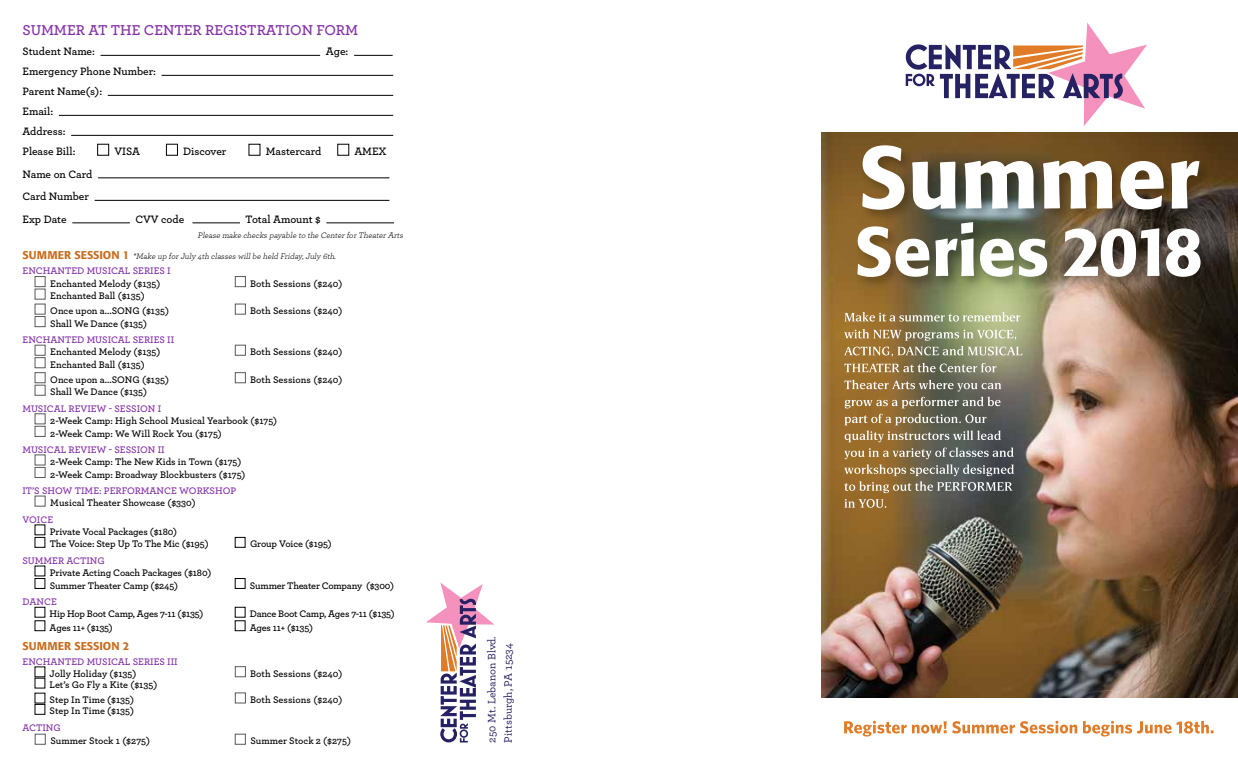
<style>
.page{position:relative;width:1238px;height:765px;background:#fff}
.page>*{position:absolute;margin:0;border:0;box-sizing:border-box;transform-origin:0 0}
.t1{font:500 87.5px "Formata";color:#fff}
.t2{font:500 68.75px "Formata";color:#fff}
.t3{font:600 15px "Archer";color:#8331a7}
.t4{font:600 11.38px "Archer";color:#000}
.t5{font:600 11.25px/20px "Archer";color:#000}
.t6{font:500 11.25px/16.2px "Archer";color:#252162}
.t7{font:500 11.25px "Formata";color:#c76e21}
.t8{font:600 10px/12.5px "Archer";letter-spacing:-.005em;color:#000}
.t9{font:600 10px "Archer";color:#8331a7}
.t10{font:italic 8.38px "Archer";color:#000}
.s1{font-family:"Formata";font-weight:500;font-style:normal;font-size:11.25px;color:#c76e21}
</style>
<div class="page">
<svg style="left:426px;top:583px;width:68px;height:159px"></svg>
<hr style="left:101px;top:55px;width:219px;height:1px;background:#000">
<hr style="left:354px;top:55px;width:39px;height:1px;background:#000">
<hr style="left:162px;top:75px;width:231px;height:1px;background:#000">
<hr style="left:108px;top:95px;width:285px;height:1px;background:#000">
<hr style="left:59px;top:115px;width:334px;height:1px;background:#000">
<hr style="left:71px;top:135px;width:322px;height:1px;background:#000">
<div style="left:98px;top:144px;width:11px;height:11px;border:1px solid #000"></div>
<div style="left:166px;top:144px;width:12px;height:11px;border:1px solid #000"></div>
<hr style="left:98px;top:178px;width:291px;height:1px;background:#000">
<hr style="left:95px;top:200px;width:294px;height:1px;background:#000">
<hr style="left:72px;top:223px;width:58px;height:1px;background:#000">
<hr style="left:192px;top:223px;width:48px;height:1px;background:#000">
<hr style="left:326px;top:223px;width:68px;height:1px;background:#000">
<div style="left:35px;top:276px;width:10px;height:11px;border:1px solid #58595b"></div>
<div style="left:235px;top:276px;width:10px;height:11px;border:1px solid #58595b"></div>
<div style="left:235px;top:304px;width:10px;height:10px;border:1px solid #58595b"></div>
<div style="left:35px;top:316px;width:10px;height:11px;border:1px solid #58595b"></div>
<div style="left:35px;top:345px;width:10px;height:10px;border:1px solid #58595b"></div>
<div style="left:235px;top:345px;width:10px;height:10px;border:1px solid #58595b"></div>
<div style="left:35px;top:358px;width:10px;height:10px;border:1px solid #58595b"></div>
<div style="left:35px;top:373px;width:10px;height:10px;border:1px solid #58595b"></div>
<div style="left:235px;top:373px;width:10px;height:10px;border:1px solid #58595b"></div>
<div style="left:35px;top:385px;width:10px;height:10px;border:1px solid #58595b"></div>
<div style="left:35px;top:426px;width:10px;height:11px;border:1px solid #58595b"></div>
<div style="left:35px;top:467px;width:10px;height:11px;border:1px solid #58595b"></div>
<div style="left:35px;top:537px;width:10px;height:10px;border:1px solid #000"></div>
<div style="left:235px;top:537px;width:10px;height:10px;border:1px solid #000"></div>
<div style="left:35px;top:578px;width:10px;height:11px;border:1px solid #000"></div>
<div style="left:235px;top:578px;width:10px;height:11px;border:1px solid #000"></div>
<div style="left:35px;top:607px;width:10px;height:10px;border:1px solid #000"></div>
<div style="left:235px;top:607px;width:10px;height:10px;border:1px solid #000"></div>
<div style="left:35px;top:621px;width:10px;height:10px;border:1px solid #000"></div>
<div style="left:235px;top:621px;width:10px;height:10px;border:1px solid #000"></div>
<div style="left:235px;top:667px;width:10px;height:10px;border:1px solid #58595b"></div>
<div style="left:235px;top:693px;width:10px;height:10px;border:1px solid #58595b"></div>
<div style="left:35px;top:704px;width:10px;height:10px;border:1px solid #000"></div>
<div style="left:35px;top:734px;width:10px;height:10px;border:1px solid #58595b"></div>
<div style="left:235px;top:734px;width:10px;height:10px;border:1px solid #58595b"></div>
<svg style="left:905px;top:22px;width:242px;height:104px"></svg>
<img style="left:821px;top:133px;width:417px;height:564px">
<svg style="left:844px;top:499px;width:42px;height:9px"></svg>
<svg style="left:844px;top:431px;width:170px;height:62px;background:#867962"></svg>
<svg style="left:844px;top:414px;width:142px;height:11px;background:#948669"></svg>
<svg style="left:844px;top:380px;width:157px;height:28px;background:#8e7f63"></svg>
<svg style="left:844px;top:363px;width:152px;height:9px"></svg>
<svg style="left:844px;top:329px;width:178px;height:28px;background:#a59c74"></svg>
<svg style="left:844px;top:312px;width:176px;height:10px;background:#b2ab83"></svg>
<svg style="left:844px;top:721px;width:369px;height:16px"></svg>
<div style="left:855px;top:142px;width:359px;height:149px;background:#000;opacity:.26"></div>
<h3 class="t3" style="left:22px;top:19px;width:337px">SUMMER AT THE CENTER REGISTRATION FORM</h3>
<p class="t5" style="left:22px;top:41px;width:74px">Student Name:</p>
<p class="t4" style="left:326px;top:43px;width:24px">Age:</p>
<p class="t5" style="left:22px;top:61px;width:135px">Emergency Phone Number:<br>Parent Name(s):<br>Email:<br>Address:<br>Please Bill:</p>
<p class="t5" style="left:114px;top:141px;width:27px">VISA</p>
<p class="t5" style="left:183px;top:141px;width:45px">Discover</p>
<p class="t5" style="left:266px;top:141px;width:57px">Mastercard</p>
<p class="t5" style="left:354px;top:141px;width:34px">AMEX</p>
<p class="t5" style="left:22px;top:162px;width:71px;line-height:22.5px">Name on Card<br>Card Number<br>Exp Date</p>
<p class="t5" style="left:135px;top:208px;width:50px">CVV code</p>
<p class="t5" style="left:246px;top:208px;width:77px">Total Amount $</p>
<p class="t10" style="left:23px;top:251px;width:317px"><span class="s1">S U M M E R S E S S I O N 1</span> *Make up forJuly 4th classes willbe held Friday,July 6th.</p>
<p class="t9" style="left:22px;top:264px;width:150px">ENCHANTED MUSICAL SERIES I</p>
<p class="t8" style="left:50px;top:277px;width:112px">Enchanted Melody ($135)</p>
<p class="t8" style="left:250px;top:277px;width:94px">Both Sessions ($240)</p>
<p class="t8" style="left:50px;top:288px;width:120px;line-height:15px">Enchanted Ball ($135)<br>Once upon a...SONG ($135)</p>
<p class="t10" style="left:197px;top:230px;width:209px">Please make checks payable to the CenterforTheaterArts</p>
<p class="t8" style="left:250px;top:304px;width:94px">Both Sessions ($240)</p>
<p class="t8" style="left:50px;top:317px;width:98px">Shall We Dance ($135)</p>
<p class="t9" style="left:23px;top:332px;width:153px">ENCHANTED MUSICAL SERIES II</p>
<p class="t8" style="left:50px;top:345px;width:112px">Enchanted Melody ($135)</p>
<p class="t8" style="left:250px;top:345px;width:94px">Both Sessions ($240)</p>
<p class="t8" style="left:50px;top:356px;width:120px;line-height:15px">Enchanted Ball ($135)<br>Once upon a...SONG ($135)</p>
<p class="t8" style="left:250px;top:373px;width:94px">Both Sessions ($240)</p>
<p class="t8" style="left:50px;top:385px;width:98px">Shall We Dance ($135)</p>
<p class="t9" style="left:23px;top:401px;width:140px">MUSICAL REVIEW - SESSION I</p>
<p class="t8" style="left:50px;top:414px;width:228px">2-Week Camp: High School Musical Yearbook ($175)<br>2-Week Camp: We Will Rock You ($175)</p>
<p class="t9" style="left:23px;top:442px;width:144px">MUSICAL REVIEW - SESSION II</p>
<p class="t8" style="left:50px;top:455px;width:197px">2-Week Camp: The New Kids in Town ($175)<br>2-Week Camp: Broadway Blockbusters ($175)</p>
<p class="t9" style="left:23px;top:483px;width:215px">IT’S SHOW TIME: PERFORMANCE WORKSHOP</p>
<p class="t8" style="left:50px;top:496px;width:147px">Musical Theater Showcase ($330)</p>
<p class="t9" style="left:23px;top:512px;width:32px">VOICE</p>
<p class="t8" style="left:50px;top:525px;width:160px">Private Vocal Packages ($180)<br>The Voice: Step Up To The Mic ($195)</p>
<p class="t8" style="left:250px;top:537px;width:83px">Group Voice ($195)</p>
<p class="t9" style="left:23px;top:553px;width:84px">SUMMER ACTING</p>
<p class="t8" style="left:50px;top:566px;width:163px">Private Acting Coach Packages ($180)<br>Summer Theater Camp ($245)</p>
<p class="t8" style="left:250px;top:578px;width:146px">Summer Theater Company ($300)</p>
<p class="t9" style="left:23px;top:594px;width:36px">DANCE</p>
<p class="t8" style="left:50px;top:607px;width:155px">Hip Hop Boot Camp, Ages 7-11 ($135)</p>
<p class="t8" style="left:250px;top:607px;width:146px">Dance Boot Camp, Ages 7-11 ($135)</p>
<p class="t8" style="left:50px;top:621px;width:65px">Ages 11+ ($135)</p>
<p class="t8" style="left:250px;top:621px;width:65px">Ages 11+ ($135)</p>
<p class="t7" style="left:22px;top:639px;width:108px">SUMMER SESSION 2</p>
<p class="t9" style="left:22px;top:654px;width:157px">ENCHANTED MUSICAL SERIES III</p>
<p class="t8" style="left:50px;top:667px;width:88px">Jolly Holiday ($135)</p>
<p class="t8" style="left:250px;top:667px;width:94px">Both Sessions ($240)</p>
<p class="t8" style="left:50px;top:677px;width:109px;line-height:15px">Let’s Go Fly a Kite ($135)<br>Step In Time ($135)</p>
<p class="t8" style="left:250px;top:693px;width:94px">Both Sessions ($240)</p>
<p class="t8" style="left:50px;top:704px;width:86px">Step In Time ($135)</p>
<p class="t9" style="left:23px;top:720px;width:40px">ACTING</p>
<p class="t8" style="left:50px;top:734px;width:101px">Summer Stock 1 ($275)</p>
<p class="t8" style="left:250px;top:734px;width:102px">Summer Stock 2 ($275)</p>
<p class="t6" style="left:483px;top:742px;width:108px;rotate:-90deg">250 Mt. Lebanon Blvd.<br>Pittsburgh, PA 15234</p>
<h1 class="t1" style="left:858px;top:124px;width:342px">Summer</h1>
<h2 class="t2" style="left:854px;top:209px;width:350px">Series 2018</h2>
</div>
